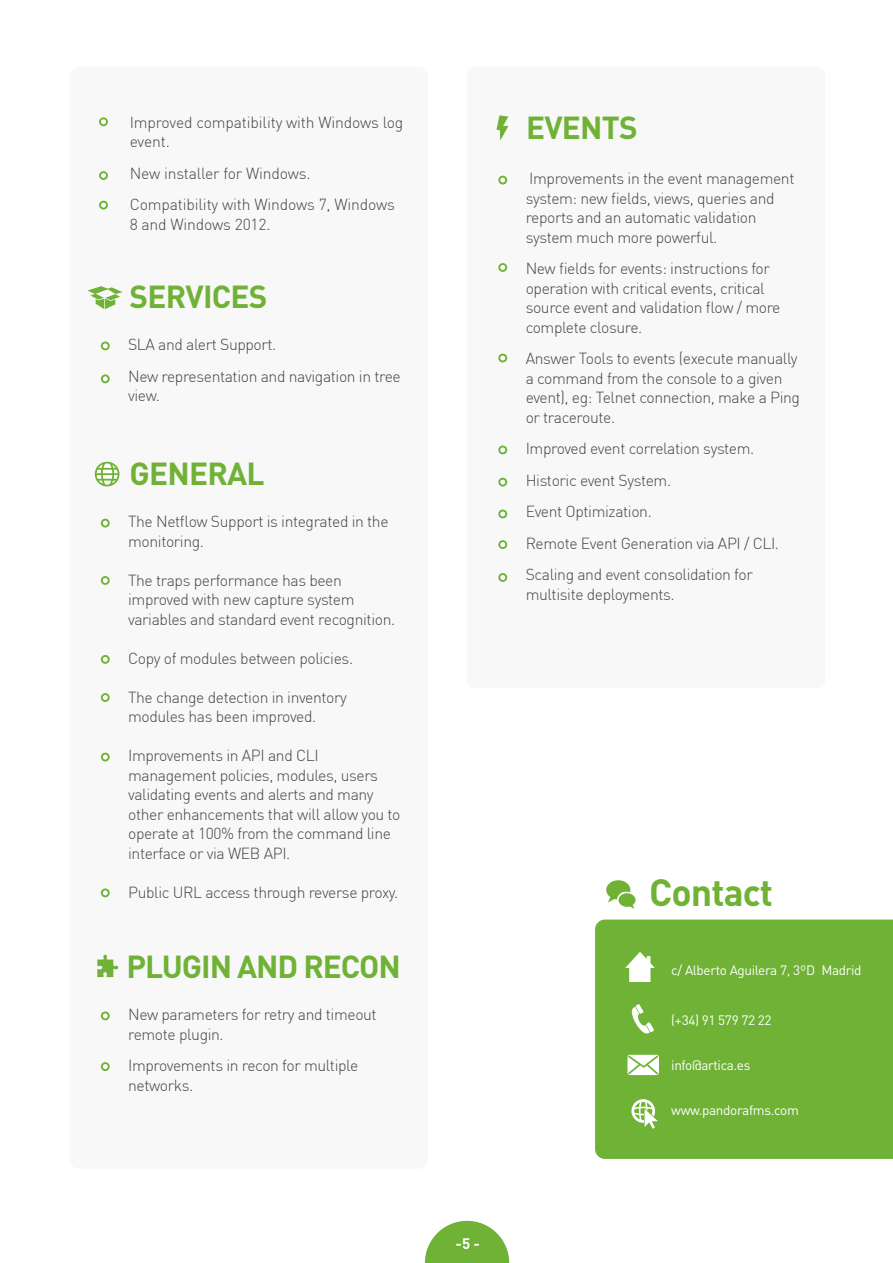
<style>
.page{position:relative;width:893px;height:1263px;background:#fff}
.page>*{position:absolute;margin:0;border:0;box-sizing:border-box;transform-origin:0 0}
.t1{font:700 37.5px "DIN";color:#6fb235}
.t2{font:700 31.5px "DIN";letter-spacing:-.025em;color:#6fb235}
.t3{font:300 15.75px/19.5px "DIN Pro";letter-spacing:-.025em;color:#454545}
.t4{font:700 15px "DIN";color:#fff}
.t5{font:13.5px "DIN";letter-spacing:-.025em;color:#fff}
</style>
<div class="page">
<svg style="left:425px;top:1221px;width:84px;height:42px"></svg>
<div style="left:70px;top:67px;width:358px;height:1102px;background:#f8f8f8;border-radius:10px"></div>
<svg style="left:99px;top:117px;width:9px;height:9px"></svg>
<svg style="left:101px;top:119px;width:5px;height:5px"></svg>
<svg style="left:99px;top:171px;width:9px;height:9px"></svg>
<svg style="left:101px;top:173px;width:5px;height:5px"></svg>
<svg style="left:99px;top:201px;width:9px;height:9px"></svg>
<svg style="left:101px;top:203px;width:5px;height:5px"></svg>
<svg style="left:101px;top:341px;width:9px;height:9px"></svg>
<svg style="left:103px;top:343px;width:5px;height:5px"></svg>
<svg style="left:101px;top:374px;width:9px;height:9px"></svg>
<svg style="left:103px;top:376px;width:5px;height:5px"></svg>
<svg style="left:101px;top:519px;width:9px;height:8px"></svg>
<svg style="left:103px;top:521px;width:5px;height:5px"></svg>
<svg style="left:101px;top:576px;width:9px;height:9px"></svg>
<svg style="left:103px;top:578px;width:5px;height:5px"></svg>
<svg style="left:101px;top:655px;width:9px;height:9px"></svg>
<svg style="left:103px;top:657px;width:5px;height:5px"></svg>
<svg style="left:101px;top:693px;width:9px;height:9px"></svg>
<svg style="left:103px;top:695px;width:5px;height:5px"></svg>
<svg style="left:101px;top:753px;width:9px;height:8px"></svg>
<svg style="left:103px;top:754px;width:5px;height:5px"></svg>
<svg style="left:101px;top:888px;width:9px;height:9px"></svg>
<svg style="left:103px;top:890px;width:5px;height:5px"></svg>
<svg style="left:88px;top:286px;width:35px;height:23px"></svg>
<svg style="left:101px;top:1011px;width:9px;height:9px"></svg>
<svg style="left:103px;top:1013px;width:5px;height:5px"></svg>
<svg style="left:101px;top:1062px;width:9px;height:9px"></svg>
<svg style="left:103px;top:1064px;width:5px;height:5px"></svg>
<div style="left:95px;top:462px;width:24px;height:24px;border:2px solid #6fb235;border-radius:50%"></div>
<svg style="left:98px;top:461px;width:19px;height:26px"></svg>
<hr style="left:97px;top:468px;width:21px;height:2px;background:#6fb235">
<hr style="left:96px;top:473px;width:23px;height:2px;background:#6fb235">
<hr style="left:97px;top:479px;width:20px;height:2px;background:#6fb235">
<svg style="left:97px;top:954px;width:21px;height:23px"></svg>
<div style="left:467px;top:67px;width:358px;height:621px;background:#f8f8f8;border-radius:8px"></div>
<svg style="left:498px;top:176px;width:9px;height:9px"></svg>
<svg style="left:500px;top:178px;width:5px;height:5px"></svg>
<svg style="left:498px;top:263px;width:9px;height:9px"></svg>
<svg style="left:500px;top:265px;width:5px;height:5px"></svg>
<svg style="left:498px;top:354px;width:9px;height:8px"></svg>
<svg style="left:500px;top:356px;width:5px;height:5px"></svg>
<svg style="left:498px;top:445px;width:9px;height:9px"></svg>
<svg style="left:500px;top:447px;width:5px;height:5px"></svg>
<svg style="left:498px;top:478px;width:9px;height:8px"></svg>
<svg style="left:500px;top:480px;width:5px;height:5px"></svg>
<svg style="left:498px;top:509px;width:9px;height:9px"></svg>
<svg style="left:500px;top:511px;width:5px;height:5px"></svg>
<svg style="left:498px;top:540px;width:9px;height:9px"></svg>
<svg style="left:500px;top:542px;width:5px;height:5px"></svg>
<svg style="left:498px;top:573px;width:9px;height:9px"></svg>
<svg style="left:500px;top:575px;width:5px;height:5px"></svg>
<svg style="left:496px;top:115px;width:12px;height:26px"></svg>
<div style="left:595px;top:919px;width:298px;height:240px;background:#6fb235"></div>
<div style="left:618px;top:893px;width:17px;height:14px;background:#6fb235;border-radius:50%"></div>
<svg style="left:606px;top:880px;width:28px;height:29px"></svg>
<div style="left:627px;top:1055px;width:32px;height:20px;border:1px solid #fff;border-radius:2px"></div>
<svg style="left:628px;top:1055px;width:30px;height:19px"></svg>
<svg style="left:632px;top:1004px;width:22px;height:30px"></svg>
<svg style="left:625px;top:952px;width:30px;height:30px"></svg>
<svg style="left:631px;top:1099px;width:27px;height:30px"></svg>
<p class="t3" style="left:130px;top:112px;width:275px">Improved compatibility with Windows log event.</p>
<p class="t3" style="left:130px;top:157px;width:267px;line-height:31.5px">New installer for Windows.<br>Compatibility with Windows 7, Windows</p>
<p class="t3" style="left:130px;top:214px;width:142px">8 and Windows 2012.</p>
<h2 class="t2" style="left:130px;top:276px;width:139px">SERVICES</h2>
<p class="t3" style="left:128px;top:328px;width:274px;line-height:31.5px">SLA and alert Support.<br>New representation and navigation in tree</p>
<p class="t3" style="left:128px;top:385px;width:33px">view.</p>
<h2 class="t2" style="left:130px;top:453px;width:137px">GENERAL</h2>
<p class="t3" style="left:128px;top:512px;width:262px">The Netflow Support is integrated in the monitoring.</p>
<p class="t3" style="left:128px;top:570px;width:269px">The traps performance has been improved with new capture system variables and standard event recognition.</p>
<p class="t3" style="left:128px;top:648px;width:227px">Copy of modules between policies.</p>
<p class="t3" style="left:128px;top:687px;width:220px">The change detection in inventory modules has been improved.</p>
<p class="t3" style="left:128px;top:746px;width:274px">Improvements in API and CLI management policies, modules, users validating events and alerts and many other enhancements that will allow you to operate at 100% from the command line interface or via WEB API.</p>
<p class="t3" style="left:128px;top:882px;width:272px">Public URL access through reverse proxy.</p>
<h2 class="t2" style="left:127px;top:946px;width:276px">PLUGIN AND RECON</h2>
<p class="t3" style="left:128px;top:1004px;width:250px">New parameters for retry and timeout remote plugin.</p>
<p class="t3" style="left:128px;top:1055px;width:232px">Improvements in recon for multiple networks.</p>
<h2 class="t2" style="left:526px;top:107px;width:113px">EVENTS</h2>
<p class="t3" style="left:526px;top:169px;width:270px">Improvements in the event management system: new fields, views, queries and reports and an automatic validation system much more powerful.</p>
<p class="t3" style="left:526px;top:259px;width:256px">New fields for events: instructions for operation with critical events, critical source event and validation flow / more complete closure.</p>
<p class="t3" style="left:526px;top:349px;width:276px">Answer Tools to events (execute manually a command from the console to a given event), eg: Telnet connection, make a Ping or traceroute.</p>
<p class="t3" style="left:526px;top:433px;width:255px;line-height:31.5px">Improved event correlation system.<br>Historic event System.<br>Event Optimization.<br>Remote Event Generation via API / CLI.<br>Scaling and event consolidation for</p>
<p class="t3" style="left:526px;top:584px;width:151px">multisite deployments.</p>
<p class="t4" style="left:456px;top:1234px;width:26px">-5 -</p>
<h1 class="t1" style="left:649px;top:867px;width:125px">Contact</h1>
<p class="t5" style="left:671px;top:962px;width:192px">c/ Alberto Aguilera 7, 3ºD Madrid</p>
<p class="t5" style="left:671px;top:1012px;width:102px">(+34) 91 579 72 22</p>
<p class="t5" style="left:671px;top:1056px;width:81px">info@artica.es</p>
<p class="t5" style="left:671px;top:1102px;width:129px">www.pandorafms.com</p>
</div>
